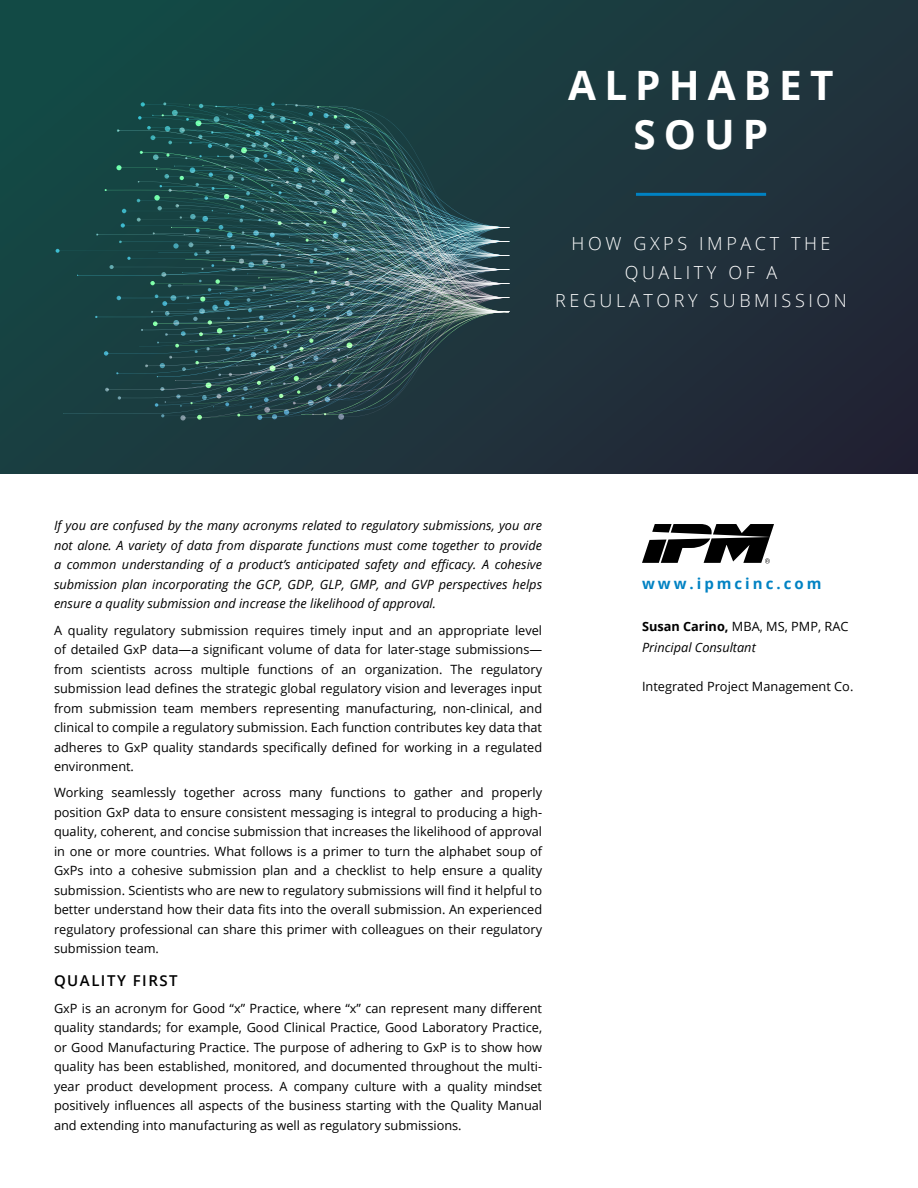
<style>
.page{position:relative;width:918px;height:1188px;background:#fff}
.page>*{position:absolute;margin:0;border:0;box-sizing:border-box;transform-origin:0 0}
.t1{font:700 40.5px/48.6px "Open Sans";letter-spacing:.2em;color:#fff;text-align:center}
.t2{font:300 18px/28.5px "Open Sans";letter-spacing:.2em;color:#fff;text-align:center}
.t3{font:700 15px "Open Sans";letter-spacing:.2em;color:#0082c3}
.t4{font:600 15px "Open Sans";letter-spacing:.1em;color:#000}
.t5{font:12.75px/19.5px "Open Sans";color:#000;text-align:justify}
.t6{font:italic 12.75px/19.5px "Open Sans";color:#000;text-align:justify}
.s1{font-weight:700;font-style:normal}
.s2{font-style:normal}
</style>
<div class="page">
<svg style="left:0;top:0;width:918px;height:473px;background:#1c363d"></svg>
<svg style="left:56px;top:102px;width:453px;height:319px;background:#1f494a"></svg>
<img style="left:192px;top:227px;width:317px;height:157px">
<svg style="left:642px;top:524px;width:132px;height:40px"></svg>
<hr style="left:636px;top:193px;width:130px;height:3px;background:#0082c3">
<h1 class="t1" style="left:568px;top:60px;width:267px">ALPHABET<br>SOUP</h1>
<h2 class="t2" style="left:555px;top:229px;width:293px">HOW GXPS IMPACT THE<br>QUALITY OF A<br>REGULATORY SUBMISSION</h2>
<p class="t6" style="left:54px;top:516px;width:490px">If you are confused by the many acronyms related to regulatory submissions, you are not alone. A variety of data from disparate functions must come together to provide a common understanding of a product’s anticipated safety and efficacy. A cohesive submission plan incorporating the GCP, GDP, GLP, GMP, and GVP perspectives helps ensure a quality submission and increase the likelihood of approval.</p>
<p class="t5" style="left:54px;top:620px;width:490px">A quality regulatory submission requires timely input and an appropriate level of detailed GxP data—a significant volume of data for later-stage submissions— from scientists across multiple functions of an organization. The regulatory submission lead defines the strategic global regulatory vision and leverages input from submission team members representing manufacturing, non-clinical, and clinical to compile a regulatory submission. Each function contributes key data that adheres to GxP quality standards specifically defined for working in a regulated environment.</p>
<p class="t5" style="left:54px;top:783px;width:490px">Working seamlessly together across many functions to gather and properly position GxP data to ensure consistent messaging is integral to producing a high&shy;quality, coherent, and concise submission that increases the likelihood of approval in one or more countries. What follows is a primer to turn the alphabet soup of GxPs into a cohesive submission plan and a checklist to help ensure a quality submission. Scientists who are new to regulatory submissions will find it helpful to better understand how their data fits into the overall submission. An experienced regulatory professional can share this primer with colleagues on their regulatory submission team.</p>
<p class="t4" style="left:54px;top:971px;width:125px">QUALITY FIRST</p>
<p class="t5" style="left:54px;top:998px;width:490px">GxP is an acronym for Good “x” Practice, where “x” can represent many different quality standards; for example, Good Clinical Practice, Good Laboratory Practice, or Good Manufacturing Practice. The purpose of adhering to GxP is to show how quality has been established, monitored, and documented throughout the multi&shy;year product development process. A company culture with a quality mindset positively influences all aspects of the business starting with the Quality Manual and extending into manufacturing as well as regulatory submissions.</p>
<p class="t3" style="left:642px;top:573px;width:181px">www.ipmcinc.com</p>
<p class="t6" style="left:642px;top:615px;width:208px;line-height:21px"><span class="s1">Susan Carino,</span> <span class="s2">MBA, MS, PMP, RAC<br></span>Principal Consultant</p>
<p class="t5" style="left:642px;top:677px;width:213px">Integrated Project Management Co.</p>
</div>
